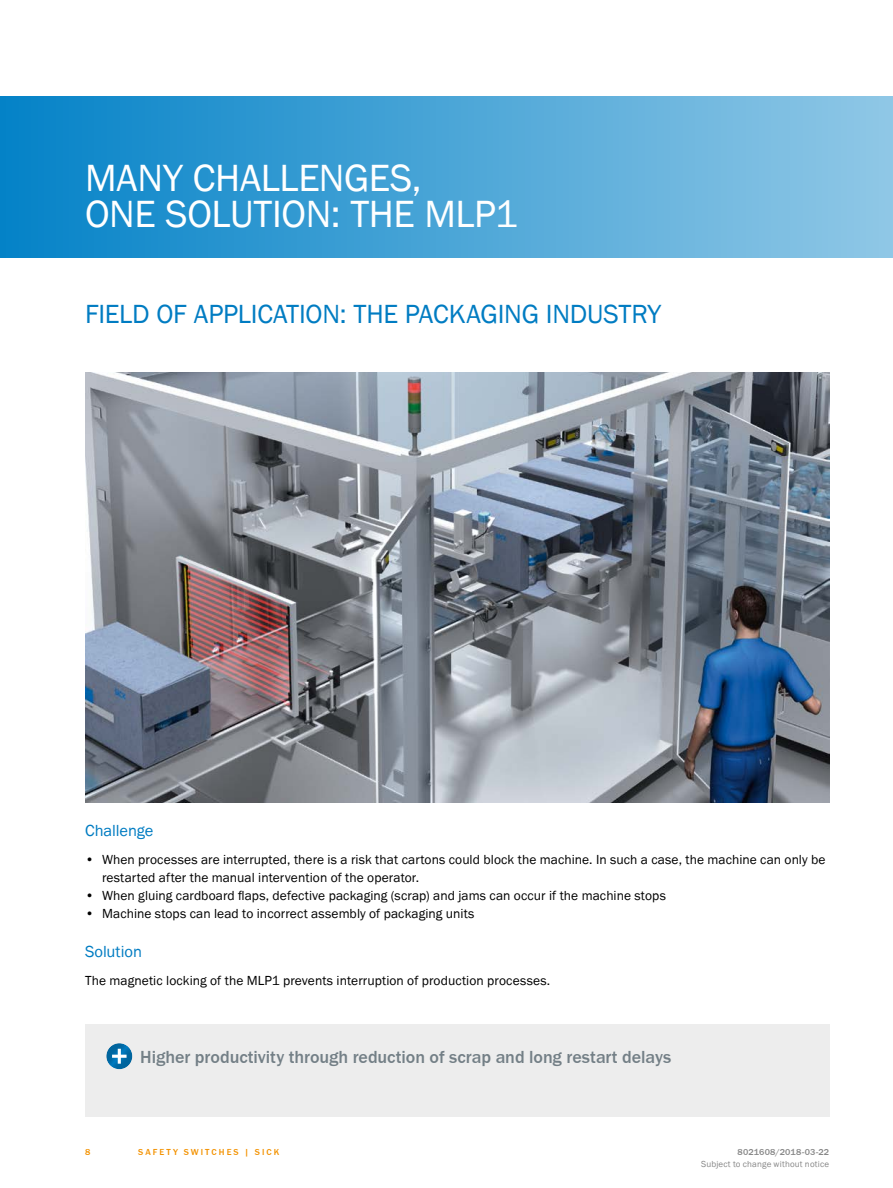
<style>
.page{position:relative;width:893px;height:1188px;background:#fff}
.page>*{position:absolute;margin:0;border:0;box-sizing:border-box;transform-origin:0 0}
.t1{font:39px/36px "SICK Franklin";letter-spacing:-.01em;color:#fff;text-align:center}
.t2{font:27px "SICK Franklin";letter-spacing:-.015em;color:#007cc2}
.t3{font:500 18px "SICK Franklin";color:#737f86}
.t4{font:16.5px "SICK Franklin";letter-spacing:-.005em;color:#007cc2}
.t5{font:13.5px/17.9px "SICK Franklin";letter-spacing:.005em;color:#000}
.t6{font:9px "SICK Franklin";letter-spacing:.02em;color:#878787}
.t7{font:500 9px "SICK Franklin";letter-spacing:.225em;color:#f39200}
.t8{font:500 9px "SICK Franklin";letter-spacing:.02em;color:#878787}
</style>
<div class="page">
<div style="left:0;top:97px;width:893px;height:161px;background:linear-gradient(to right,#0482c7,#90c8e6)"></div>
<div style="left:85px;top:1024px;width:744px;height:93px;background:#ededed"></div>
<svg style="left:106px;top:1043px;width:27px;height:27px"></svg>
<svg style="left:112px;top:1049px;width:15px;height:15px"></svg>
<img style="left:85px;top:372px;width:744px;height:431px">
<h1 class="t1" style="left:85px;top:160px;width:434px">Y CHALLENGES,<br>ON E -SOLUTION : THE MLP1</h1>
<h1 class="t1" style="left:85px;top:160px;width:25px">MAN</h1>
<h2 class="t2" style="left:85px;top:297px;width:484px">FIELD OF APPLICATION : THE PACKAGING INDU</h2>
<h2 class="t2" style="left:603px;top:297px;width:59px">STRY</h2>
<p class="t4" style="left:85px;top:820px;width:70px">Challenge</p>
<p class="t5" style="left:102px;top:851px;width:725px;text-indent:-17px">• When processes are interrupted, there is a risk that cartons could block the machine. In such a case, the machine can only be restarted after the manual intervention of the operator.</p>
<p class="t5" style="left:85px;top:887px;width:582px">• When gluing cardboard flaps, defective packaging (scrap) and jams can occur if the machine stops</p>
<p class="t5" style="left:85px;top:905px;width:391px">• Machine stops can lead to incorrect assembly of packaging units</p>
<p class="t4" style="left:85px;top:941px;width:58px">Solution</p>
<p class="t5" style="left:85px;top:972px;width:467px">The magnetic locking of the M LP1 prevents interruption of production processes.</p>
<p class="t7" style="left:85px;top:1146px;width:7px">8</p>
<h3 class="t3" style="left:132px;top:1046px;width:540px">H igher productivity through reduction of scrap and long restart delays</h3>
<p class="t7" style="left:138px;top:1146px;width:143px">Safety switches | SIC K</p>
<p class="t8" style="left:737px;top:1146px;width:93px">8021608/2018-03-22</p>
<p class="t6" style="left:701px;top:1159px;width:130px">Subject to change without notice</p>
</div>
